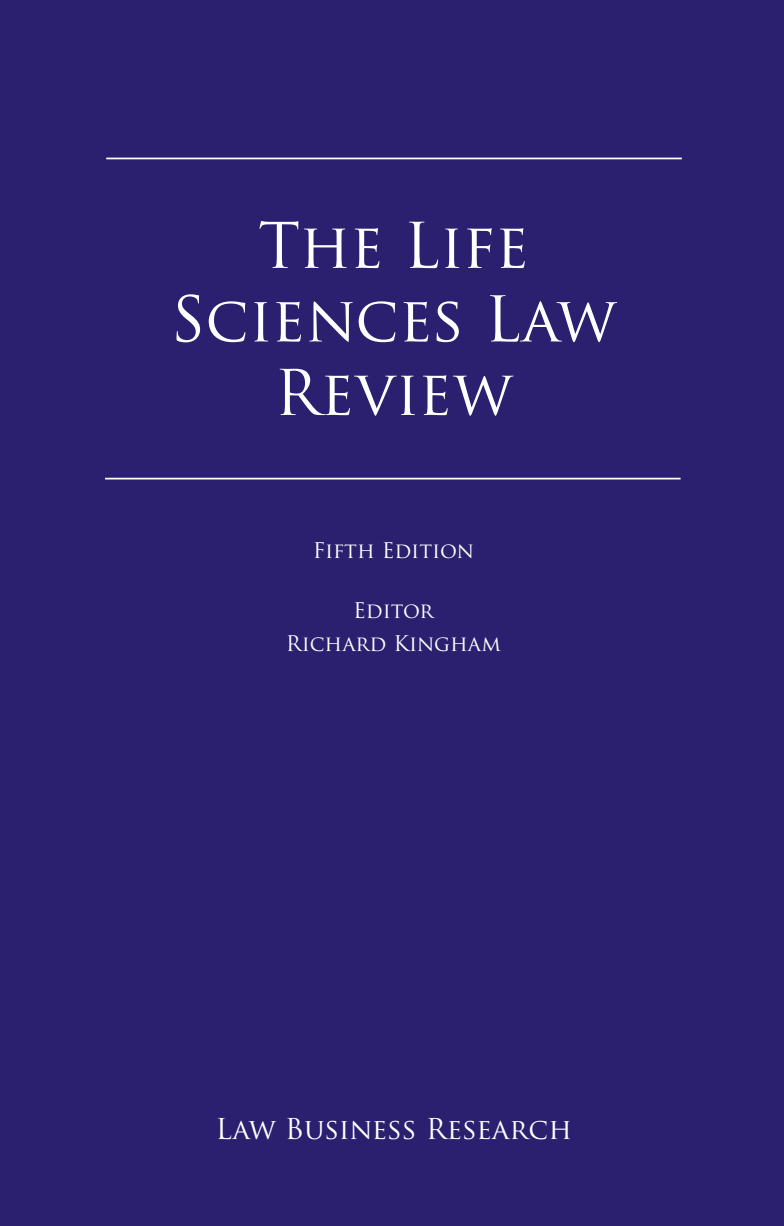
<style>
.page{position:relative;width:784px;height:1226px;background:#fff}
.page>*{position:absolute;margin:0;border:0;box-sizing:border-box;transform-origin:0 0}
.t1{font:61.25px/73.5px "Trajan Pro";color:#fff;text-align:center}
.t2{font:28px "Trajan Pro";color:#fff}
.t3{font:21px/33.2px "Trajan Pro";color:#fff;text-align:center}
</style>
<div class="page">
<div style="left:0;top:0;width:784px;height:1225px;background:#2a206f"></div>
<hr style="left:105px;top:477px;width:575px;height:2px;background:#fff">
<hr style="left:106px;top:157px;width:576px;height:2px;background:#fff">
<h1 class="t1" style="left:170px;top:208px;width:447px">The Life<br>Sciences Law<br>Review</h1>
<p class="t3" style="left:313px;top:533px;width:163px">Fifth Edition</p>
<p class="t3" style="left:286px;top:593px;width:216px">Editor<br>Richard Kingham</p>
<h2 class="t2" style="left:215px;top:1110px;width:358px">Law Business Research</h2>
</div>
